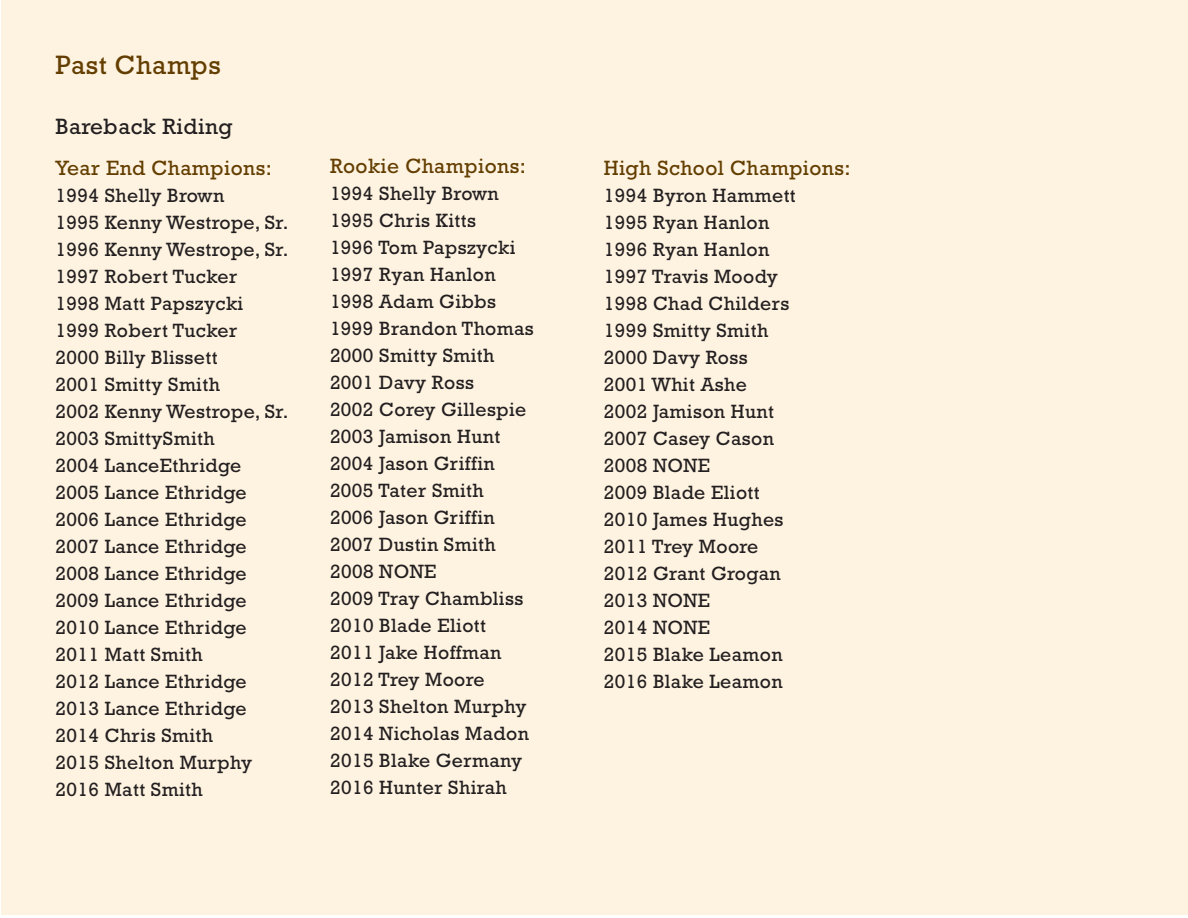
<style>
.page{position:relative;width:1188px;height:918px;background:#fff}
.page>*{position:absolute;margin:0;border:0;box-sizing:border-box;transform-origin:0 0}
.t1{font:27px "Rockwell";letter-spacing:.02em;color:#633e00}
.t2{font:22.5px "Rockwell";letter-spacing:.02em;color:#231f20}
.t3{font:21px "Rockwell";letter-spacing:.02em;color:#633e00}
.t4{font:19.5px/27px "Rockwell";letter-spacing:.02em;color:#231f20}
</style>
<div class="page">
<div style="left:2px;top:0;width:1186px;height:915px;background:#fef3e1"></div>
<h1 class="t1" style="left:56px;top:49px;width:167px">Past Champs</h1>
<p class="t2" style="left:56px;top:113px;width:179px">Bareback Riding</p>
<p class="t3" style="left:56px;top:155px;width:218px">Year End Champions:</p>
<p class="t4" style="left:56px;top:181px;width:235px">1994 Shelly Brown<br>1995 Kenny Westrope, Sr.<br>1996 Kenny Westrope, Sr.<br>1997 Robert Tucker<br>1998 Matt Papszycki<br>1999 Robert Tucker<br>2000 Billy Blissett<br>2001 Smitty Smith<br>2002 Kenny Westrope, Sr.<br>2003 SmittySmith<br>2004 LanceEthridge<br>2005 Lance Ethridge<br>2006 Lance Ethridge<br>2007 Lance Ethridge<br>2008 Lance Ethridge<br>2009 Lance Ethridge<br>2010 Lance Ethridge<br>2011 Matt Smith<br>2012 Lance Ethridge<br>2013 Lance Ethridge<br>2014 Chris Smith<br>2015 Shelton Murphy<br>2016 Matt Smith</p>
<p class="t3" style="left:330px;top:154px;width:197px">Rookie Champions:</p>
<p class="t4" style="left:330px;top:180px;width:205px">1994 Shelly Brown<br>1995 Chris Kitts<br>1996 Tom Papszycki<br>1997 Ryan Hanlon<br>1998 Adam Gibbs<br>1999 Brandon Thomas<br>2000 Smitty Smith<br>2001 Davy Ross<br>2002 Corey Gillespie<br>2003 Jamison Hunt<br>2004 Jason Griffin<br>2005 Tater Smith<br>2006 Jason Griffin<br>2007 Dustin Smith<br>2008 NONE<br>2009 Tray Chambliss<br>2010 Blade Eliott<br>2011 Jake Hoffman<br>2012 Trey Moore<br>2013 Shelton Murphy<br>2014 Nicholas Madon<br>2015 Blake Germany<br>2016 Hunter Shirah</p>
<p class="t3" style="left:604px;top:155px;width:248px">High School Champions:</p>
<p class="t4" style="left:604px;top:181px;width:194px">1994 Byron Hammett<br>1995 Ryan Hanlon<br>1996 Ryan Hanlon<br>1997 Travis Moody<br>1998 Chad Childers<br>1999 Smitty Smith<br>2000 Davy Ross<br>2001 Whit Ashe<br>2002 Jamison Hunt<br>2007 Casey Cason<br>2008 NONE<br>2009 Blade Eliott<br>2010 James Hughes<br>2011 Trey Moore<br>2012 Grant Grogan<br>2013 NONE<br>2014 NONE<br>2015 Blake Leamon<br>2016 Blake Leamon</p>
</div>
